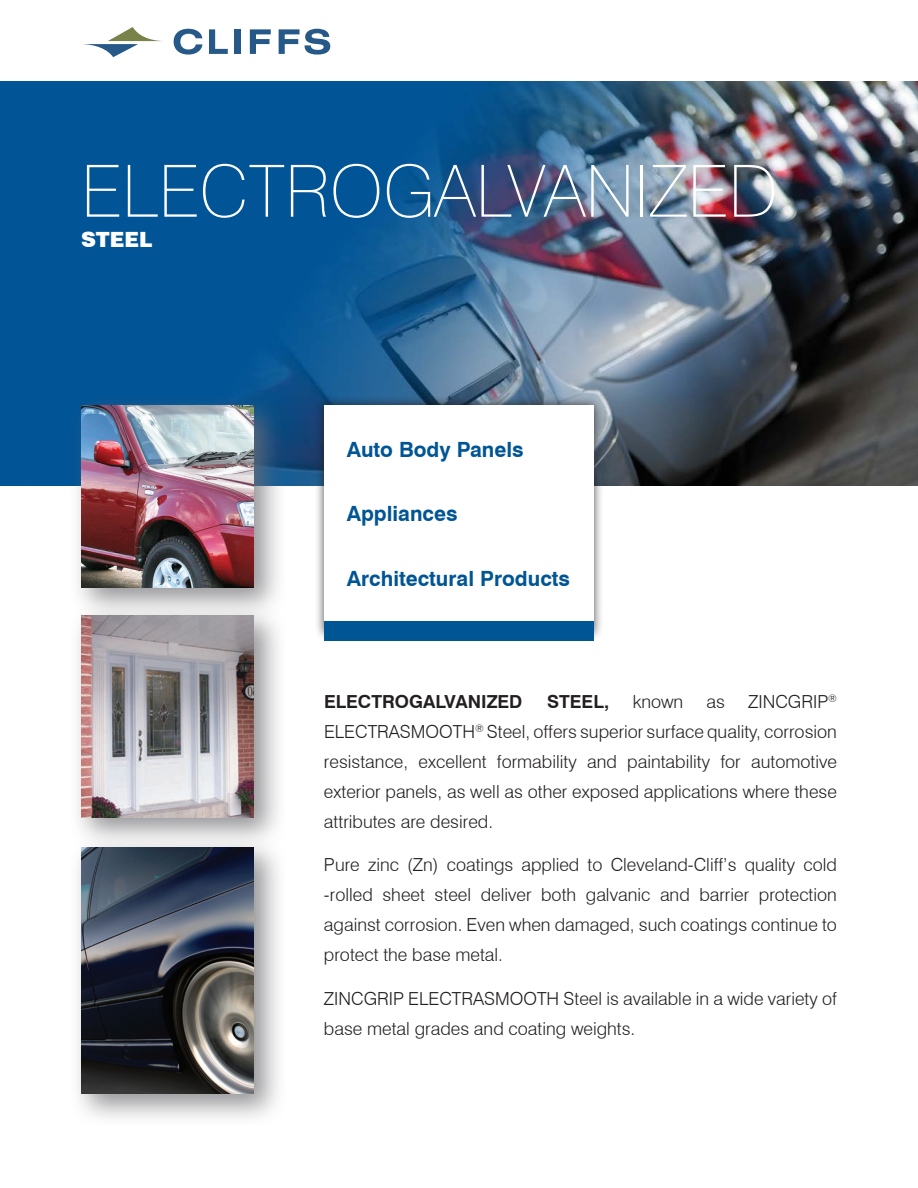
<style>
.page{position:relative;width:918px;height:1188px;background:#fff}
.page>*{position:absolute;margin:0;border:0;box-sizing:border-box;transform-origin:0 0}
.t1{font:100 72px "Swiss 721 BT";color:#fff}
.t2{font:700 21px "Swiss 721 BT";color:#005595}
.t3{font:900 21px "Swiss 721 BT";color:#fff}
.t4{font:300 18px/30px "Swiss 721 BT";color:#231f20;text-align:justify}
.t5{font:700 18px "Swiss 721 BT";color:#231f20}
</style>
<div class="page">
<img style="left:0;top:81px;width:918px;height:405px">
<div style="left:314px;top:395px;width:290px;height:246px;background:#231f20;opacity:.75"></div>
<div style="left:324px;top:405px;width:270px;height:227px;background:#fff"></div>
<div style="left:69px;top:393px;width:218px;height:228px;background:#717074;opacity:.75"></div>
<img style="left:81px;top:405px;width:173px;height:183px">
<div style="left:69px;top:603px;width:218px;height:248px;background:#717074;opacity:.75"></div>
<img style="left:81px;top:615px;width:173px;height:203px">
<div style="left:69px;top:835px;width:218px;height:292px;background:#717074;opacity:.75"></div>
<img style="left:81px;top:847px;width:173px;height:247px">
<div style="left:324px;top:621px;width:270px;height:20px;background:#005595"></div>
<svg style="left:174px;top:29px;width:28px;height:26px"></svg>
<svg style="left:209px;top:29px;width:19px;height:25px"></svg>
<div style="left:235px;top:29px;width:6px;height:25px;background:#265988"></div>
<svg style="left:250px;top:29px;width:21px;height:25px"></svg>
<svg style="left:279px;top:29px;width:51px;height:26px"></svg>
<svg style="left:83px;top:27px;width:80px;height:30px"></svg>
<h1 class="t1" style="left:81px;top:147px;width:698px">ELECTROGALVANIZED</h1>
<p class="t3" style="left:81px;top:226px;width:73px">STEEL</p>
<p class="t2" style="left:347px;top:436px;width:179px">Auto Body Panels</p>
<p class="t2" style="left:347px;top:501px;width:112px">Appliances</p>
<p class="t2" style="left:347px;top:565px;width:225px">Architectural Products</p>
<p class="t4" style="left:324px;top:686px;width:515px;text-indent:424px">ZINCGRIP<sup>® </sup>ELECTRASMOOTH<sup>®</sup> Steel, offers superior surface quality, corrosion resistance, excellent formability and paintability for automotive exterior panels, as well as other exposed applications where these attributes are desired.</p>
<p class="t4" style="left:324px;top:850px;width:514px">Pure zinc (Zn) coatings applied to Cleveland-Cliff’s quality cold -rolled sheet steel deliver both galvanic and barrier protection against corrosion. Even when damaged, such coatings continue to protect the base metal.</p>
<p class="t4" style="left:324px;top:983px;width:514px">ZINCGRIP ELECTRASMOOTH Steel is available in a wide variety of base metal grades and coating weights.</p>
<p class="t5" style="left:324px;top:690px;width:200px">ELECTROGALVANIZED</p>
<p class="t5" style="left:547px;top:690px;width:64px">STEEL,</p>
<p class="t4" style="left:633px;top:686px;width:52px">known</p>
<p class="t4" style="left:707px;top:686px;width:20px">as</p>
</div>
